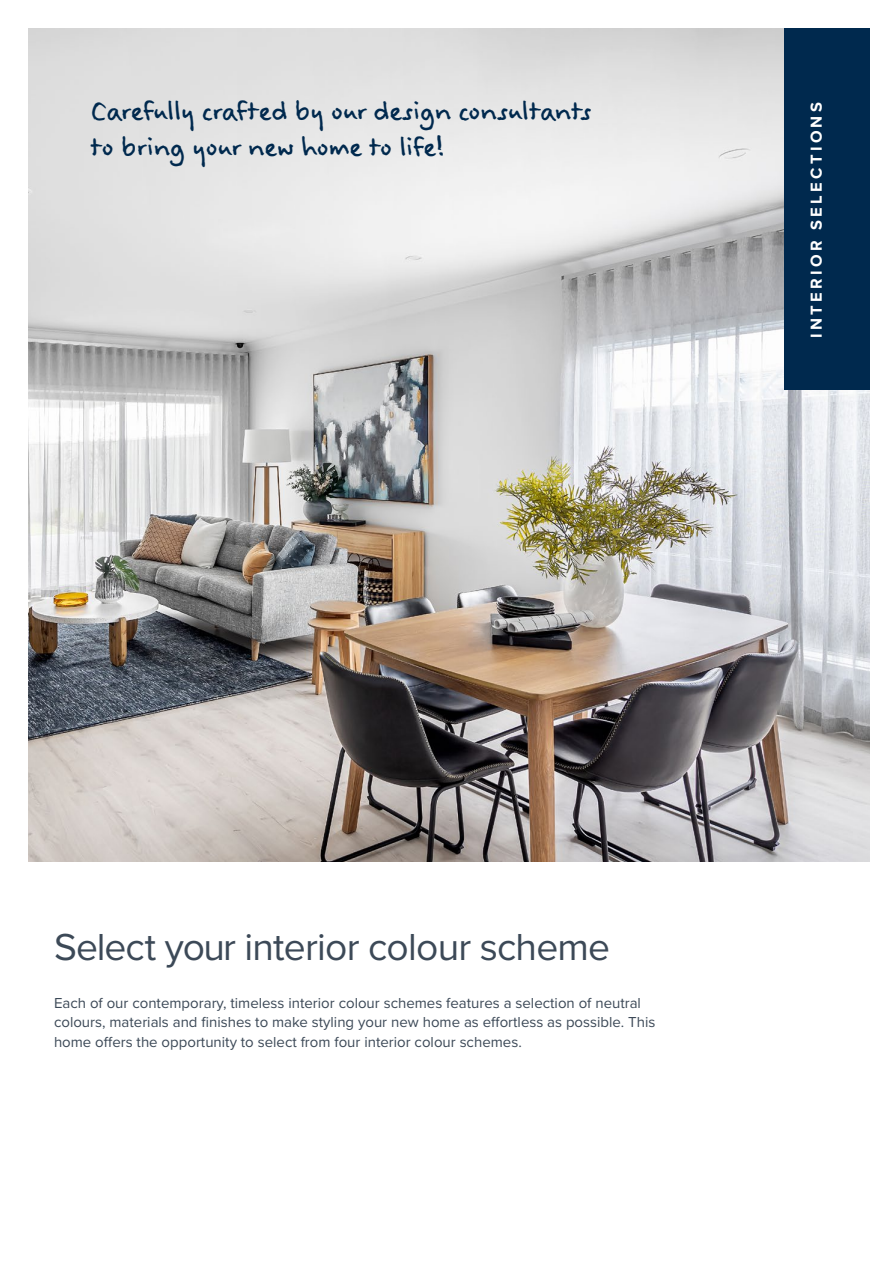
<style>
.page{position:relative;width:893px;height:1263px;background:#fff}
.page>*{position:absolute;margin:0;border:0;box-sizing:border-box;transform-origin:0 0}
.t1{font:39px "Proxima Nova";letter-spacing:-.02em;color:#3c4957}
.t2{font:34.5px/36px "Felt Tip Woman";letter-spacing:-.045em;color:#00294e}
.t3{font:700 16.5px "Proxima Nova";letter-spacing:.2em;color:#fff}
.Bodytext{font:15px/19.5px "Proxima Nova";color:#3c4957}
</style>
<div class="page">
<img style="left:28px;top:29px;width:842px;height:832px">
<div style="left:784px;top:29px;width:86px;height:361px;background:#00294e"></div>
<p class="t2" style="left:89px;top:94px;width:505px">Carefully crafted by our design consultants to bring your new home to life!</p>
<p class="t3" style="left:804px;top:338px;width:237px;rotate:-90deg">INTERIOR SELECTIONS</p>
<p class="t1" style="left:54px;top:918px;width:558px">Select your interior colour scheme</p>
<p class="Bodytext" style="left:54px;top:992px;width:603px">Each of our contemporary, timeless interior colour schemes features a selection of neutral colours, materials and finishes to make styling your new home as effortless as possible. This home offers the opportunity to select from four interior colour schemes.</p>
</div>
